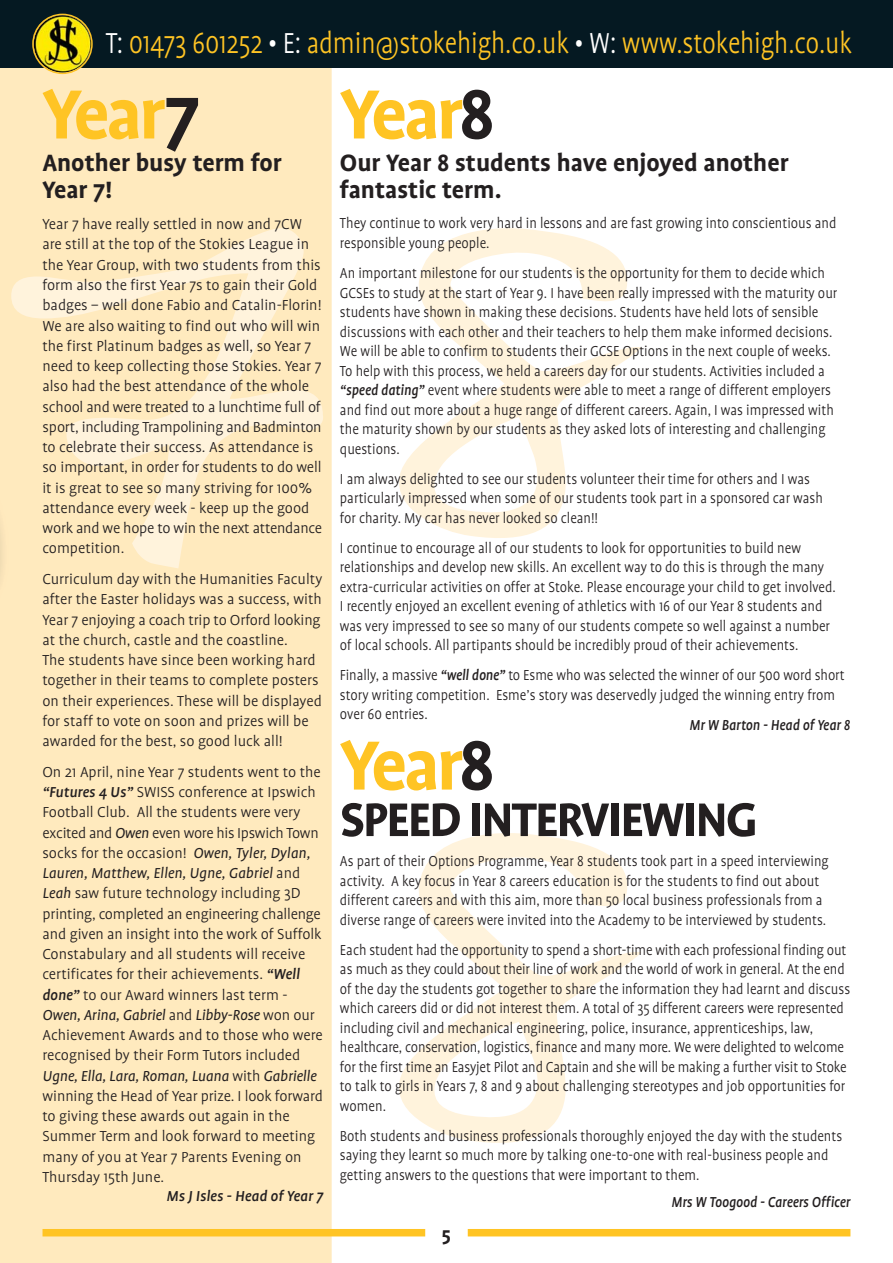
<style>
.page{position:relative;width:893px;height:1263px;background:#fff}
.page>*{position:absolute;margin:0;border:0;box-sizing:border-box;transform-origin:0 0}
.t1{font:700 79.5px "Profile";letter-spacing:-.04em;color:#ffc424}
.t2{font:700 54px "Profile";letter-spacing:-.04em;color:#231f20}
.t3{font:300 33px "Profile";letter-spacing:-.005em;color:#ffc424;scale:.85 1}
.t4{font:700 27px/27px "Profile";color:#231f20}
.t5{font:700 21px "Profile";color:#231f20}
.t6{font:300 16.5px/19.5px "Profile";color:#231f20;scale:.9 1}
.t7{font:300 16.5px/20.2px "Profile";color:#231f20}
.t8{font:italic 500 16.5px "Profile";color:#231f20;scale:.9 1}
.t9{font:italic 500 16.5px "Profile";color:#231f20}
.s1{color:#fff}
.s2{color:#231f20}
.s3{font-weight:500;font-style:italic}
.s4{font-weight:400;font-style:italic}
</style>
<div class="page">
<svg style="left:399px;top:228px;width:242px;height:310px"></svg>
<svg style="left:399px;top:833px;width:242px;height:310px"></svg>
<div style="left:0;top:68px;width:332px;height:1195px;background:#ffeabe"></div>
<div style="left:0;top:380px;width:34px;height:510px;background:#ffeabe"></div>
<div style="left:43px;top:1229px;width:382px;height:7px;background:#ffc424"></div>
<div style="left:468px;top:1229px;width:382px;height:7px;background:#ffc424"></div>
<div style="left:0;top:0;width:893px;height:68px;background:#051922"></div>
<img style="left:32px;top:14px;width:61px;height:60px">
<svg style="left:11px;top:228px;width:313px;height:340px;background:#ffecc5"></svg>
<h3 class="t3" style="left:106px;top:30px;width:879px"><span class="s1">T:</span> 01473 601252 <span class="s1">• E:</span> admin@stokehigh.co.uk <span class="s1">• W:</span> www.stokehigh.co.uk</h3>
<h1 class="t1" style="left:42px;top:84px;width:159px">Year<span class="s2">7</span></h1>
<h3 class="t4" style="left:42px;top:152px;width:241px">Another busy term for<br>Year 7!</h3>
<p class="t7" style="left:42px;top:215px;width:281px">Year 7 have really settled in now and 7CW are still at the top of the Stokies League in the Year Group, with two students from this form also the first Year 7s to gain their Gold badges – well done Fabio and Catalin-Florin!<br>We are also waiting to find out who will win the first Platinum badges as well, so Year 7 need to keep collecting those Stokies. Year 7 also had the best attendance of the whole school and were treated to a lunchtime full of sport, including Trampolining and Badminton to celebrate their success. As attendance is so important, in order for students to do well it is great to see so many striving for 100% attendance every week - keep up the good work and we hope to win the next attendance competition.</p>
<p class="t7" style="left:42px;top:570px;width:281px">Curriculum day with the Humanities Faculty after the Easter holidays was a success, with Year 7 enjoying a coach trip to Orford looking at the church, castle and the coastline.<br>The students have since been working hard together in their teams to complete posters on their experiences. These will be displayed for staff to vote on soon and prizes will be awarded for the best, so good luck all!</p>
<p class="t7" style="left:42px;top:763px;width:282px">On 21 April, nine Year 7 students went to the <span class="s3">“Futures 4 Us”</span> SWISS conference at Ipswich Football Club. All the students were very excited and <span class="s4">Owen</span> even wore his Ipswich Town socks for the occasion! <span class="s4">Owen, Tyler, Dylan, Lauren, Matthew, Ellen, Ugne, Gabriel</span> and <span class="s4">Leah</span> saw future technology including 3D printing, completed an engineering challenge and given an insight into the work of Suffolk Constabulary and all students will receive certificates for their achievements. <span class="s3">“Well done”</span> to our Award winners last term - <span class="s4">Owen, Arina, Gabriel</span> and <span class="s4">Libby-Rose</span> won our Achievement Awards and to those who were recognised by their Form Tutors included <span class="s4">Ugne, Ella, Lara, Roman, Luana</span> with <span class="s4">Gabrielle </span>winning the Head of Year prize. I look forward to giving these awards out again in the Summer Term and look forward to meeting many of you at Year 7 Parents Evening on Thursday 15th June.</p>
<p class="t9" style="left:167px;top:1190px;width:158px">Ms J Isles - Head of Year 7</p>
<h1 class="t1" style="left:340px;top:84px;width:157px">Year<span class="s2">8</span></h1>
<h3 class="t4" style="left:340px;top:152px;width:450px">Our Year 8 students have enjoyed another fantastic term.</h3>
<p class="t6" style="left:340px;top:215px;width:553px">They continue to work very hard in lessons and are fast growing into conscientious and responsible young people.</p>
<p class="t6" style="left:340px;top:264px;width:554px">An important milestone for our students is the opportunity for them to decide which GCSEs to study at the start of Year 9. I have been really impressed with the maturity our students have shown in making these decisions. Students have held lots of sensible discussions with each other and their teachers to help them make informed decisions.<br>We will be able to confirm to students their GCSE Options in the next couple of weeks.<br>To help with this process, we held a careers day for our students. Activities included a <span class="s3">“speed dating”</span> event where students were able to meet a range of different employers and find out more about a huge range of different careers. Again, I was impressed with the maturity shown by our students as they asked lots of interesting and challenging questions.</p>
<p class="t6" style="left:340px;top:470px;width:538px">I am always delighted to see our students volunteer their time for others and I was particularly impressed when some of our students took part in a sponsored car wash for charity. My car has never looked so clean!!</p>
<p class="t6" style="left:340px;top:539px;width:552px">I continue to encourage all of our students to look for opportunities to build new relationships and develop new skills. An excellent way to do this is through the many extra-curricular activities on offer at Stoke. Please encourage your child to get involved.<br>I recently enjoyed an excellent evening of athletics with 16 of our Year 8 students and was very impressed to see so many of our students compete so well against a number of local schools. All partipants should be incredibly proud of their achievements.</p>
<p class="t6" style="left:340px;top:666px;width:562px">Finally, a massive <span class="s3">“well done”</span> to Esme who was selected the winner of our 500 word short story writing competition. Esme’s story was deservedly judged the winning entry from over 60 entries.</p>
<p class="t8" style="left:689px;top:718px;width:180px">Mr W Barton - Head of Year 8</p>
<h1 class="t1" style="left:340px;top:735px;width:157px">Year<span class="s2">8</span></h1>
<h2 class="t2" style="left:340px;top:799px;width:419px">SPEED INTERVIEWING</h2>
<p class="t6" style="left:340px;top:852px;width:545px">As part of their Options Programme, Year 8 students took part in a speed interviewing activity. A key focus in Year 8 careers education is for the students to find out about different careers and with this aim, more than 50 local business professionals from a diverse range of careers were invited into the Academy to be interviewed by students.</p>
<p class="t6" style="left:340px;top:941px;width:568px">Each student had the opportunity to spend a short-time with each professional finding out as much as they could about their line of work and the world of work in general. At the end of the day the students got together to share the information they had learnt and discuss which careers did or did not interest them. A total of 35 different careers were represented including civil and mechanical engineering, police, insurance, apprenticeships, law, healthcare, conservation, logistics, finance and many more. We were delighted to welcome for the first time an Easyjet Pilot and Captain and she will be making a further visit to Stoke to talk to girls in Years 7, 8 and 9 about challenging stereotypes and job opportunities for women.</p>
<p class="t6" style="left:340px;top:1127px;width:560px">Both students and business professionals thoroughly enjoyed the day with the students saying they learnt so much more by talking one-to-one with real-business people and getting answers to the questions that were important to them.</p>
<p class="t8" style="left:671px;top:1195px;width:200px">Mrs W Toogood - Careers Officer</p>
<p class="t5" style="left:442px;top:1227px;width:11px">5</p>
</div>
